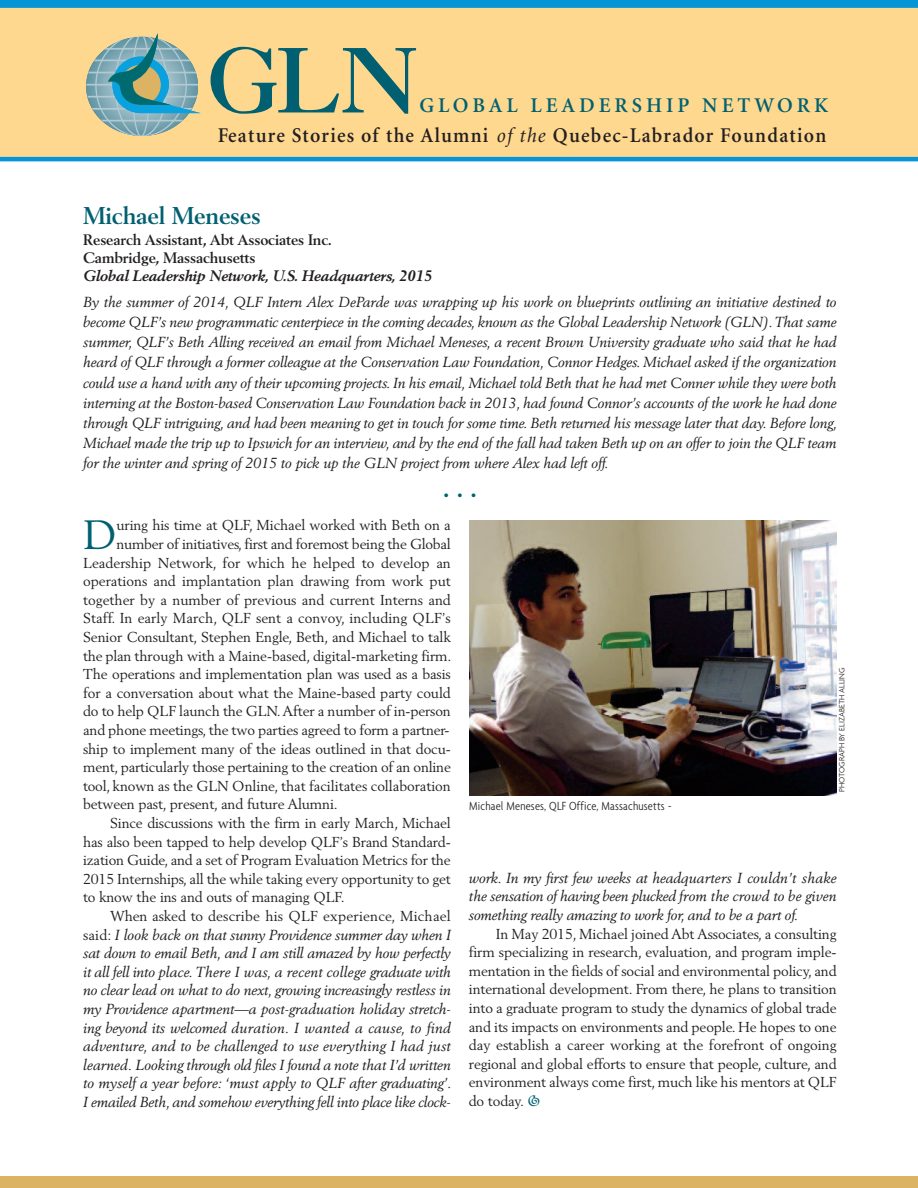
<style>
.page{position:relative;width:918px;height:1188px;background:#fff}
.page>*{position:absolute;margin:0;border:0;box-sizing:border-box;transform-origin:0 0}
.t1{font:88.5px "Caslon Three";color:#006071;scale:.95 1}
.t2{font:40.5px "Berling";color:#006071}
.t3{font:700 24px "Berling";letter-spacing:-.01em;color:#006071}
.t4{font:600 21px/29.7px "Minion";letter-spacing:.06em;color:#231f20;text-align:right;scale:.95 1}
.t5{font:700 15px/18px "Berling";letter-spacing:-.01em;color:#231f20}
.t6{font:italic 700 15px "Berling";letter-spacing:-.01em;color:#231f20}
.t7{font:italic 14.4px/18.6px "Berling";letter-spacing:-.01em;color:#231f20;text-align:justify}
.t8{font:14.25px/18.6px "Berling";letter-spacing:-.01em;color:#231f20;text-align:justify}
.t9{font:14.25px "Berling";letter-spacing:.015em;color:#231f20}
.t10{font:300 condensed 12.75px "Agenda";letter-spacing:.015em;color:#231f20}
.t11{font:italic 10.5px "Berling";color:#006071}
.t12{font:300 8.25px "Agenda";color:#231f20}
.s1{color:#006071}
.s2{font-weight:400;font-style:italic}
.s3{font-style:normal;font-size:14.25px}
</style>
<div class="page">
<div style="left:0;top:0;width:918px;height:159px;background:#fed88f"></div>
<hr style="left:0;top:157px;width:918px;height:4px;background:#0696d7">
<svg style="left:86px;top:33px;width:115px;height:103px"></svg>
<img style="left:469px;top:520px;width:368px;height:275px">
<div style="left:0;top:1176px;width:918px;height:12px;background:#dcb363"></div>
<div style="left:0;top:0;width:918px;height:8px;background:#0696d7"></div>
<h1 class="t1" style="left:208px;top:48px;width:224px">GLN</h1>
<h3 class="t4" style="left:218px;top:93px;width:644px"><span class="s1">GLOBAL LEADERSHIP NETWORK<br></span>Feature Stories of the Alumni <span class="s2">of the</span> Quebec-Labrador Foundation</h3>
<h3 class="t3" style="left:83px;top:206px;width:179px">Michael Meneses</h3>
<p class="t5" style="left:83px;top:232px;width:250px">Research Assistant, Abt Associates Inc.<br>Cambridge, Massachusetts</p>
<p class="t6" style="left:83px;top:270px;width:350px">Global Leadership Network, U.S. Headquarters, 2015</p>
<p class="t7" style="left:83px;top:293px;width:755px;line-height:20.1px">By the summer of 2014, QLF Intern Alex DeParde was wrapping up his work on blueprints outlining an initiative destined to become QLF’s new programmatic centerpiece in the coming decades, known as the Global Leadership Network (GLN). That same summer, QLF’s Beth Alling received an email from Michael Meneses, a recent Brown University graduate who said that he had heard of QLF through a former colleague at the Conservation Law Foundation, Connor Hedges. Michael asked if the organization could use a hand with any of their upcoming projects. In his email, Michael told Beth that he had met Conner while they were both interning at the Boston-based Conservation Law Foundation back in 2013, had found Connor’s accounts of the work he had done through QLF intriguing, and had been meaning to get in touch for some time. Beth returned his message later that day. Before long, Michael made the trip up to Ipswich for an interview, and by the end of the fall had taken Beth up on an offer to join the QLF team for the winter and spring of 2015 to pick up the GLN project from where Alex had left off.</p>
<p class="t11" style="left:444px;top:490px;width:34px">•••</p>
<h2 class="t2" style="left:83px;top:517px;width:35px">D</h2>
<p class="t8" style="left:117px;top:517px;width:336px">uring his time at QLF, Michael worked with Beth on a</p>
<p class="t8" style="left:117px;top:536px;width:336px">number of initiatives, first and foremost being the Global</p>
<p class="t8" style="left:83px;top:554px;width:369px">Leadership Network, for which he helped to develop an</p>
<p class="t8" style="left:83px;top:573px;width:369px">operations and implantation plan drawing from work put</p>
<p class="t8" style="left:83px;top:592px;width:369px">together by a number of previous and current Interns and</p>
<p class="t8" style="left:83px;top:610px;width:369px">Staff. In early March, QLF sent a convoy, including QLF’s</p>
<p class="t8" style="left:83px;top:629px;width:369px">Senior Consultant, Stephen Engle, Beth, and Michael to talk</p>
<p class="t8" style="left:83px;top:647px;width:370px">the plan through with a Maine-based, digital-marketing firm.</p>
<p class="t8" style="left:83px;top:666px;width:369px">The operations and implementation plan was used as a basis</p>
<p class="t8" style="left:83px;top:685px;width:369px">for a conversation about what the Maine-based party could</p>
<p class="t8" style="left:83px;top:703px;width:369px">do to help QLF launch the GLN.After a number of in-person</p>
<p class="t8" style="left:83px;top:722px;width:368px">and phone meetings, the two parties agreed to form a partner-</p>
<p class="t8" style="left:83px;top:740px;width:369px">ship to implement many of the ideas outlined in that docu-</p>
<p class="t8" style="left:83px;top:759px;width:369px">ment, particularly those pertaining to the creation of an online</p>
<p class="t8" style="left:83px;top:778px;width:369px">tool, known as the GLN Online, that facilitates collaboration</p>
<p class="t8" style="left:83px;top:796px;width:256px">between past, present, and future Alumni.</p>
<p class="t8" style="left:110px;top:815px;width:342px">Since discussions with the firm in early March, Michael</p>
<p class="t8" style="left:83px;top:833px;width:369px">has also been tapped to help develop QLF’s Brand Standard-</p>
<p class="t8" style="left:83px;top:852px;width:369px">ization Guide, and a set of Program Evaluation Metrics for the</p>
<p class="t8" style="left:83px;top:871px;width:369px">2015 Internships, all the while taking every opportunity to get</p>
<p class="t8" style="left:83px;top:889px;width:263px">to know the ins and outs of managing QLF.</p>
<p class="t9" style="left:110px;top:910px;width:342px">When asked to describe his QLF experience, Michael</p>
<p class="t7" style="left:83px;top:926px;width:370px"><span class="s3">said:</span> I look back on that sunny Providence summer day when I sat down to email Beth, and I am still amazed by how perfectly it all fell into place. There I was, a recent college graduate with no clear lead on what to do next, growing increasingly restless in my Providence apartment—a post-graduation holiday stretch&shy;ing beyond its welcomed duration. I wanted a cause, to find adventure, and to be challenged to use everything I had just learned. Looking through old files I found a note that I’d written to myself a year before: ‘must apply to QLF after graduating’.<br>I emailed Beth, and somehow everything fell into place like clock-</p>
<p class="t10" style="left:469px;top:799px;width:204px">Michael Meneses, QLF Office, Massachusetts ~</p>
<p class="t12" style="left:837px;top:792px;width:126px;rotate:-90deg">PHOTOGRAPH BY ELIZABETH ALLING</p>
<p class="t7" style="left:469px;top:869px;width:369px">work. In my first few weeks at headquarters I couldn’t shake the sensation of having been plucked from the crowd to be given something really amazing to work for, and to be a part of.</p>
<p class="t8" style="left:469px;top:925px;width:369px;text-indent:27px">In May 2015, Michael joined Abt Associates, a consulting firm specializing in research, evaluation, and program imple&shy;mentation in the fields of social and environmental policy, and international development. From there, he plans to transition into a graduate program to study the dynamics of global trade and its impacts on environments and people. He hopes to one day establish a career working at the forefront of ongoing regional and global efforts to ensure that people, culture, and environment always come first, much like his mentors at QLF do today.</p>
</div>
